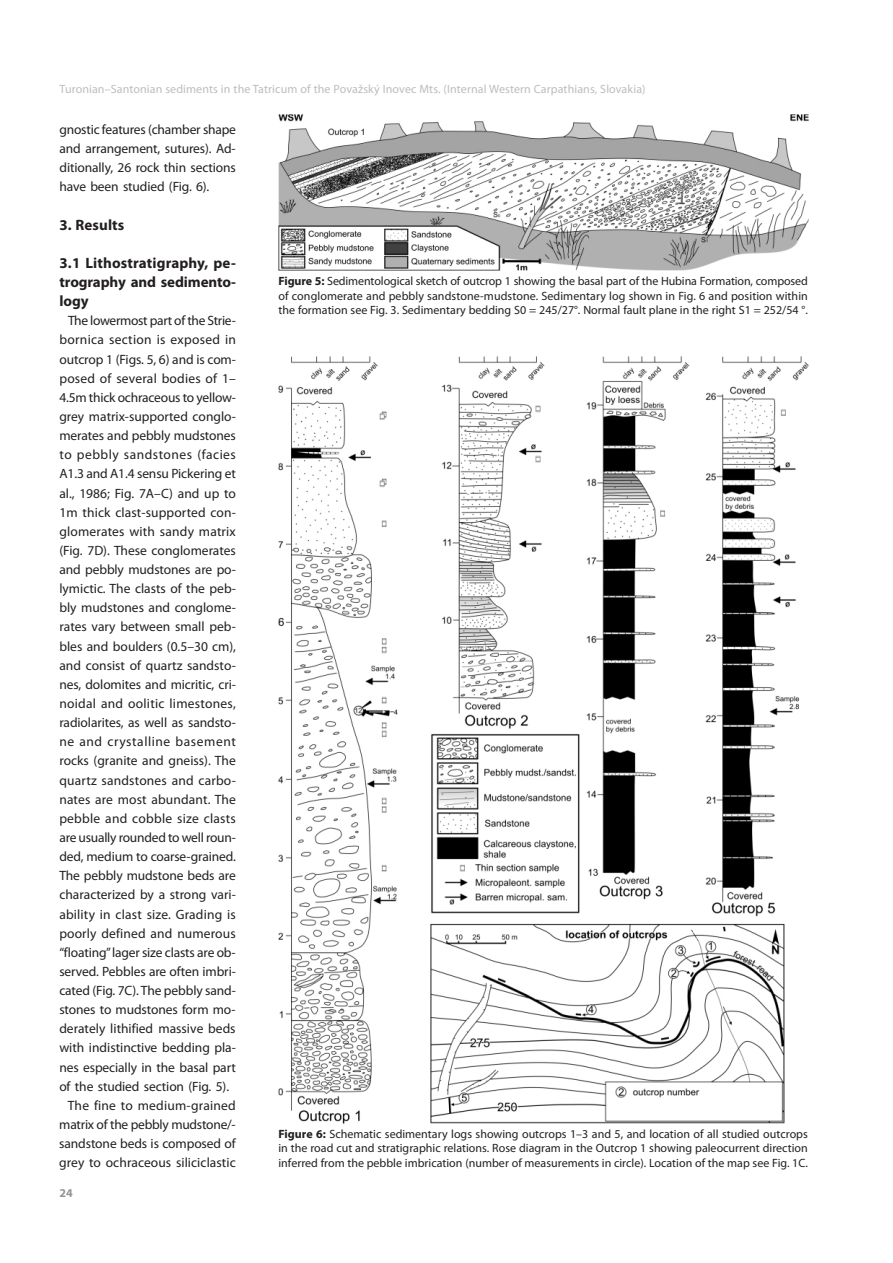
<style>
.page{position:relative;width:893px;height:1263px;background:#fff}
.page>*{position:absolute;margin:0;border:0;box-sizing:border-box;transform-origin:0 0}
.t1{font:700 15px/19.2px "Myriad Pro";letter-spacing:-.005em;color:#231f20;text-align:justify}
.t2{font:13.5px/19.2px "Myriad Pro";color:#231f20;text-align:justify}
.t3{font:13.5px "Myriad Pro";letter-spacing:.02em;color:#231f20}
.t4{font:13.5px "Myriad Pro";letter-spacing:-.025em;color:#231f20}
.t5{font:13.5px "Myriad Pro";letter-spacing:.035em;color:#231f20}
.t6{font:13.5px "Myriad Pro";letter-spacing:.04em;color:#231f20}
.t7{font:12px/14.9px "Myriad Pro";color:#231f20;text-align:justify}
.t8{font:12px "Myriad Pro";letter-spacing:.01em;color:#bcbdc0}
.t9{font:700 12px "Myriad Pro";color:#939598}
.s1{font-weight:700}
</style>
<div class="page">
<img style="left:278px;top:114px;width:530px;height:156px">
<img style="left:278px;top:357px;width:530px;height:766px">
<p class="t8" style="left:60px;top:84px;width:588px">Turonian–Santonian sediments in the Tatricum of the Považský Inovec Mts. (Internal Western Carpathians, Slovakia)</p>
<p class="t2" style="left:60px;top:121px;width:178px">gnostic features (chamber shape and arrangement, sutures). Ad&shy;ditionally, 26 rock thin sections have been studied (Fig. 6).</p>
<p class="t1" style="left:60px;top:216px;width:66px">3. Results</p>
<p class="t1" style="left:59px;top:255px;width:178px">3.1 Lithostratigraphy, pe&shy;trography and sedimento&shy;logy</p>
<p class="t4" style="left:68px;top:315px;width:169px">The lowermost part of the Strie-</p>
<p class="t3" style="left:59px;top:334px;width:178px">bornica section is exposed in</p>
<p class="t2" style="left:59px;top:351px;width:178px">outcrop 1 (Figs. 5, 6) and is com-</p>
<p class="t2" style="left:59px;top:370px;width:178px">posed of several bodies of 1–</p>
<p class="t2" style="left:59px;top:389px;width:178px">4.5m thick ochraceous to yellow-</p>
<p class="t2" style="left:59px;top:408px;width:178px">grey matrix-supported conglo-</p>
<p class="t2" style="left:59px;top:427px;width:178px">merates and pebbly mudstones</p>
<p class="t5" style="left:59px;top:449px;width:178px">to pebbly sandstones (facies</p>
<p class="t2" style="left:59px;top:465px;width:178px">A1.3 and A1.4 sensu Pickering et</p>
<p class="t2" style="left:59px;top:485px;width:178px">al., 1986; Fig. 7A–C) and up to</p>
<p class="t2" style="left:59px;top:504px;width:178px">1m thick clast-supported con-</p>
<p class="t2" style="left:59px;top:523px;width:178px">glomerates with sandy matrix</p>
<p class="t2" style="left:59px;top:542px;width:178px">(Fig. 7D). These conglomerates</p>
<p class="t2" style="left:59px;top:561px;width:178px">and pebbly mudstones are po-</p>
<p class="t2" style="left:59px;top:580px;width:178px">lymictic. The clasts of the peb-</p>
<p class="t2" style="left:59px;top:599px;width:178px">bly mudstones and conglome-</p>
<p class="t2" style="left:59px;top:618px;width:178px">rates vary between small peb-</p>
<p class="t2" style="left:59px;top:638px;width:178px">bles and boulders (0.5–30 cm),</p>
<p class="t2" style="left:59px;top:657px;width:178px">and consist of quartz sandsto-</p>
<p class="t2" style="left:59px;top:676px;width:178px">nes, dolomites and micritic, cri-</p>
<p class="t3" style="left:59px;top:698px;width:178px">noidal and oolitic limestones,</p>
<p class="t2" style="left:59px;top:714px;width:178px">radiolarites, as well as sandsto-</p>
<p class="t6" style="left:59px;top:736px;width:178px">ne and crystalline basement</p>
<p class="t2" style="left:59px;top:752px;width:178px">rocks (granite and gneiss). The</p>
<p class="t2" style="left:59px;top:772px;width:178px">quartz sandstones and carbo-</p>
<p class="t2" style="left:59px;top:791px;width:178px">nates are most abundant. The</p>
<p class="t3" style="left:59px;top:813px;width:178px">pebble and cobble size clasts</p>
<p class="t2" style="left:59px;top:829px;width:178px">are usually rounded to well roun-</p>
<p class="t2" style="left:59px;top:848px;width:178px">ded, medium to coarse-grained.</p>
<p class="t2" style="left:59px;top:867px;width:178px">The pebbly mudstone beds are</p>
<p class="t2" style="left:59px;top:886px;width:178px">characterized by a strong vari-</p>
<p class="t2" style="left:59px;top:905px;width:178px">ability in clast size. Grading is</p>
<p class="t2" style="left:59px;top:925px;width:178px">poorly defined and numerous</p>
<p class="t2" style="left:59px;top:944px;width:178px">“floating”lager size clasts are ob-</p>
<p class="t2" style="left:59px;top:963px;width:178px">served. Pebbles are often imbri-</p>
<p class="t2" style="left:59px;top:982px;width:178px">cated (Fig. 7C). The pebbly sand-</p>
<p class="t2" style="left:59px;top:1001px;width:178px">stones to mudstones form mo-</p>
<p class="t2" style="left:59px;top:1020px;width:178px">derately lithified massive beds</p>
<p class="t2" style="left:59px;top:1039px;width:178px">with indistinctive bedding pla-</p>
<p class="t2" style="left:59px;top:1059px;width:178px">nes especially in the basal part</p>
<p class="t2" style="left:59px;top:1078px;width:171px">of the studied section (Fig. 5).</p>
<p class="t2" style="left:68px;top:1097px;width:169px">The fine to medium-grained</p>
<p class="t2" style="left:59px;top:1116px;width:178px">matrix of the pebbly mudstone/-</p>
<p class="t2" style="left:59px;top:1135px;width:178px">sandstone beds is composed of</p>
<p class="t2" style="left:59px;top:1154px;width:178px">grey to ochraceous siliciclastic</p>
<p class="t9" style="left:60px;top:1188px;width:15px">24</p>
<p class="t7" style="left:278px;top:274px;width:531px"><span class="s1">Figure 5:</span> Sedimentological sketch of outcrop 1 showing the basal part of the Hubina Formation, composed of conglomerate and pebbly sandstone-mudstone. Sedimentary log shown in Fig. 6 and position within the formation see Fig. 3. Sedimentary bedding S0 = 245/27°. Normal fault plane in the right S1 = 252/54 °.</p>
<p class="t7" style="left:278px;top:1127px;width:531px"><span class="s1">Figure 6:</span> Schematic sedimentary logs showing outcrops 1–3 and 5, and location of all studied outcrops in the road cut and stratigraphic relations. Rose diagram in the Outcrop 1 showing paleocurrent direction inferred from the pebble imbrication (number of measurements in circle). Location of the map see Fig. 1C.</p>
</div>
